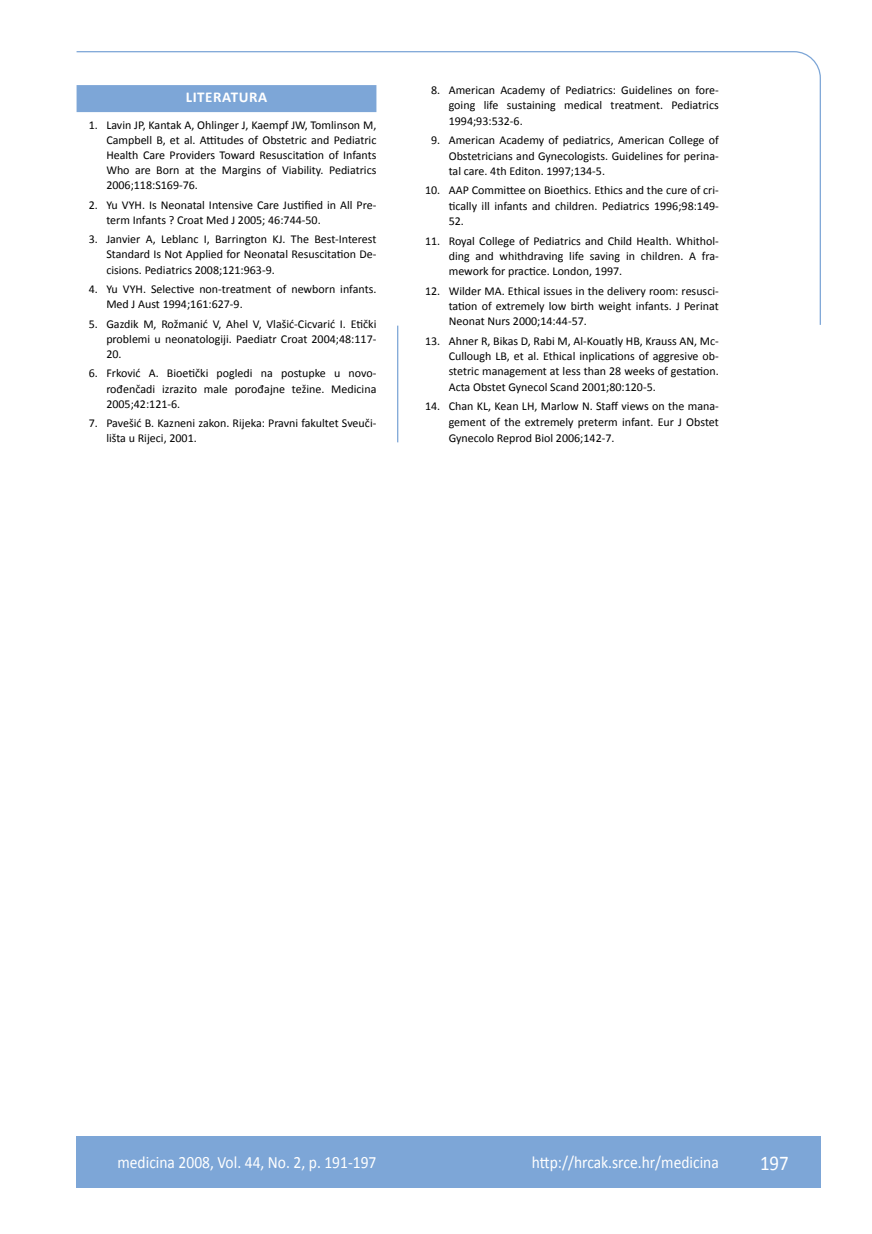
<style>
.page{position:relative;width:872px;height:1234px;background:#fff}
.page>*{position:absolute;margin:0;border:0;box-sizing:border-box;transform-origin:0 0}
.t1{font:21px "Calibri";color:#fff;scale:.9 1}
.t2{font:17.25px "Calibri";color:#fff;scale:.9 1}
.t3{font:700 15px "Calibri";letter-spacing:.04em;color:#fff}
.t4{font:12px/15.3px "Calibri";color:#000;text-align:justify}
</style>
<div class="page">
<svg style="left:76px;top:51px;width:745px;height:275px"></svg>
<hr style="left:397px;top:325px;width:1px;height:117px;background:#7da6d7">
<div style="left:77px;top:1135px;width:744px;height:51px;background:#7da6d7"></div>
<p class="t3" style="left:186px;top:88px;width:83px">LITERATURA</p>
<p class="t4" style="left:106px;top:116px;width:271px;text-indent:-18px">1. Lavin JP, Kantak A, Ohlinger J, Kaempf JW, Tomlinson M, Campbell B, et al. Attitudes of Obstetric and Pediatric Health Care Providers Toward Resuscitation of Infants Who are Born at the Margins of Viability. Pediatrics 2006;118:S169-76.</p>
<p class="t4" style="left:106px;top:196px;width:271px;text-indent:-18px">2. Yu VYH. Is Neonatal Intensive Care Justified in All Pre&shy;term Infants ? Croat Med J 2005; 46:744-50.</p>
<p class="t4" style="left:106px;top:231px;width:271px;text-indent:-18px">3. Janvier A, Leblanc I, Barrington KJ. The Best-Interest Standard Is Not Applied for Neonatal Resuscitation De&shy;cisions. Pediatrics 2008;121:963-9.</p>
<p class="t4" style="left:106px;top:281px;width:271px;text-indent:-18px">4. Yu VYH. Selective non-treatment of newborn infants.<br>Med J Aust 1994;161:627-9.</p>
<p class="t4" style="left:106px;top:315px;width:272px;text-indent:-18px">5. Gazdik M, Rožmanić V, Ahel V, Vlašić-Cicvarić I. Etički problemi u neonatologiji. Paediatr Croat 2004;48:117- 20.</p>
<p class="t4" style="left:106px;top:365px;width:271px;text-indent:-18px">6. Frković A. Bioetički pogledi na postupke u novo&shy;rođenčadi izrazito male porođajne težine. Medicina 2005;42:121-6.</p>
<p class="t4" style="left:106px;top:415px;width:271px;text-indent:-18px">7. Pavešić B. Kazneni zakon. Rijeka: Pravni fakultet Sveuči&shy;lišta u Rijeci, 2001.</p>
<p class="t4" style="left:449px;top:82px;width:271px;text-indent:-18px">8. American Academy of Pediatrics: Guidelines on fore&shy;going life sustaining medical treatment. Pediatrics 1994;93:532-6.</p>
<p class="t4" style="left:449px;top:132px;width:272px;text-indent:-18px">9. American Academy of pediatrics, American College of Obstetricians and Gynecologists. Guidelines for perina&shy;tal care. 4th Editon. 1997;134-5.</p>
<p class="t4" style="left:449px;top:182px;width:272px;text-indent:-24px">10. AAP Committee on Bioethics. Ethics and the cure of cri&shy;tically ill infants and children. Pediatrics 1996;98:149- 52.</p>
<p class="t4" style="left:449px;top:232px;width:271px;text-indent:-24px">11. Royal College of Pediatrics and Child Health. Whithol&shy;ding and whithdraving life saving in children. A fra&shy;mework for practice. London, 1997.</p>
<p class="t4" style="left:449px;top:282px;width:271px;text-indent:-24px">12. Wilder MA. Ethical issues in the delivery room: resusci&shy;tation of extremely low birth weight infants. J Perinat Neonat Nurs 2000;14:44-57.</p>
<p class="t4" style="left:449px;top:332px;width:271px;text-indent:-24px">13. Ahner R, Bikas D, Rabi M, Al-Kouatly HB, Krauss AN, Mc-Cullough LB, et al. Ethical inplications of aggresive ob&shy;stetric management at less than 28 weeks of gestation.<br>Acta Obstet Gynecol Scand 2001;80:120-5.</p>
<p class="t4" style="left:425px;top:398px;width:295px;text-align:right">14. Chan KL, Kean LH, Marlow N. Staff views on the mana&shy;gement of the extremely preterm infant. Eur J Obstet</p>
<p class="t4" style="left:449px;top:430px;width:167px">Gynecolo Reprod Biol 2006;142-7.</p>
<h2 class="t2" style="left:117px;top:1151px;width:289px">medicina 2008, Vol. 44, No. 2, p. 191-197</h2>
<h2 class="t2" style="left:532px;top:1151px;width:209px">http://hrcak.srce.hr/medicina</h2>
<h1 class="t1" style="left:760px;top:1149px;width:33px">197</h1>
</div>
